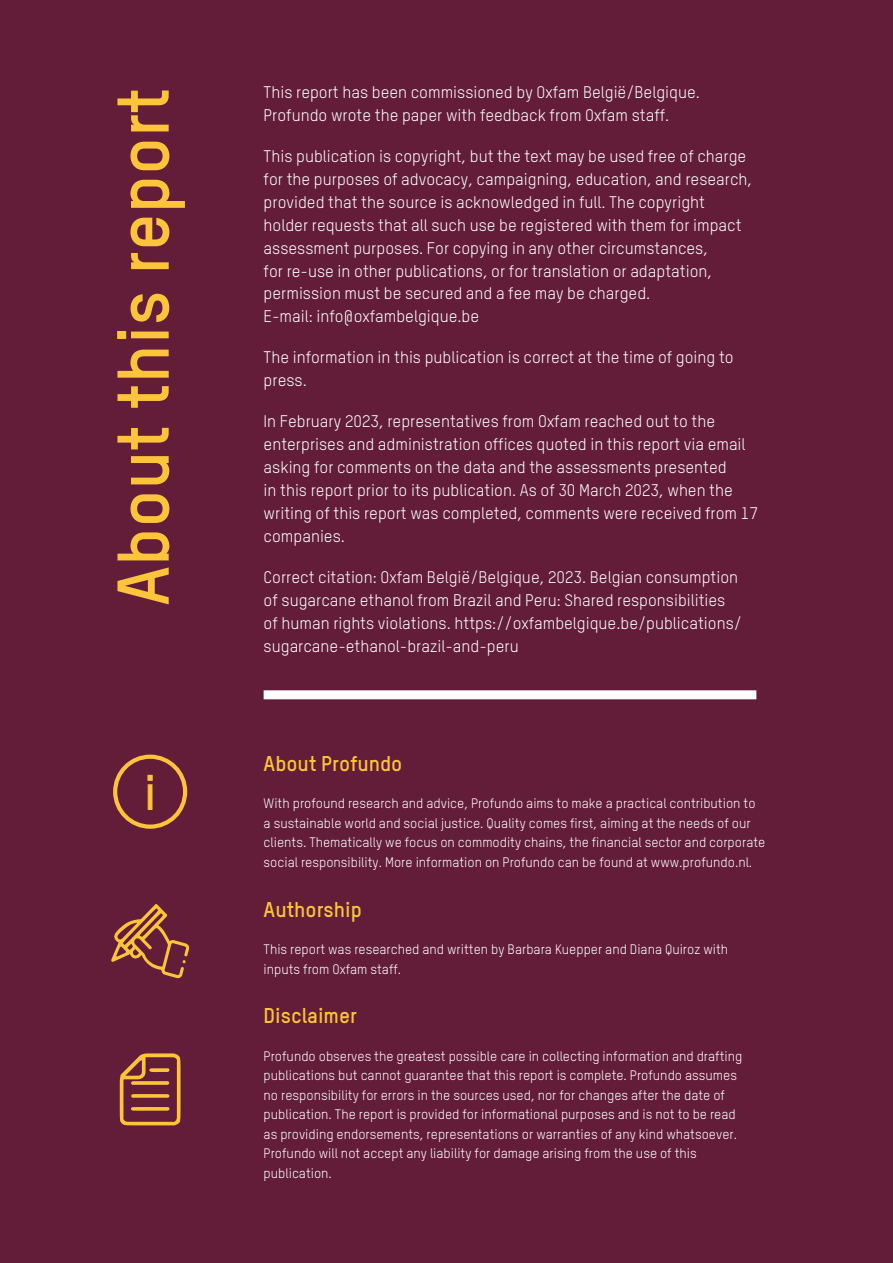
<style>
.page{position:relative;width:893px;height:1263px;background:#631d38}
.page>*{position:absolute;margin:0;border:0;box-sizing:border-box;transform-origin:0 0}
.t1{font:700 71.85px "TSTAR";color:#fbc43a}
.t2{font:700 49.05px "Oxfam TSTARPRO";color:#fbc43a}
.t3{font:700 21px "TSTAR";color:#fbc43a}
.t4{font:16.5px/23px "TSTAR";color:#fff}
.t5{font:13.5px/19.5px "TSTAR";color:#fff}
</style>
<div class="page">
<svg style="left:111px;top:904px;width:78px;height:75px"></svg>
<div style="left:113px;top:755px;width:74px;height:74px;border:4px solid #fbc43a;border-radius:50%"></div>
<svg style="left:120px;top:1053px;width:61px;height:72px"></svg>
<div style="left:264px;top:690px;width:492px;height:9px;background:#fff"></div>
<h1 class="t1" style="left:98px;top:606px;width:520px;rotate:-90deg">About this report</h1>
<h2 class="t2" style="left:144px;top:763px;width:14px">i</h2>
<p class="t4" style="left:264px;top:80px;width:438px">This report has been commissioned by Oxfam België/Belgique.<br>Profundo wrote the paper with feedback from Oxfam staff.</p>
<p class="t4" style="left:264px;top:144px;width:490px">This publication is copyright, but the text may be used free of charge for the purposes of advocacy, campaigning, education, and research, provided that the source is acknowledged in full. The copyright holder requests that all such use be registered with them for impact assessment purposes. For copying in any other circumstances,<br>for re‑use in other publications, or for translation or adaptation, permission must be secured and a fee may be charged.<br>E-mail: info@oxfambelgique.be</p>
<p class="t4" style="left:264px;top:346px;width:471px">The information in this publication is correct at the time of going to press.</p>
<p class="t4" style="left:264px;top:410px;width:496px">In February 2023, representatives from Oxfam reached out to the enterprises and administration offices quoted in this report via email asking for comments on the data and the assessments presented<br>in this report prior to its publication. As of 30 March 2023, when the writing of this report was completed, comments were received from 17 companies.</p>
<p class="t4" style="left:264px;top:565px;width:480px">Correct citation: Oxfam België/Belgique, 2023. Belgian consumption of sugarcane ethanol from Brazil and Peru: Shared responsibilities of human rights violations. https://oxfambelgique.be/publications/ sugarcane-ethanol-brazil-and-peru</p>
<p class="t3" style="left:264px;top:750px;width:140px">About Profundo</p>
<p class="t5" style="left:264px;top:794px;width:503px">With profound research and advice, Profundo aims to make a practical contribution to a sustainable world and social justice. Quality comes first, aiming at the needs of our clients. Thematically we focus on commodity chains, the financial sector and corporate social responsibility. More information on Profundo can be found at www.profundo.nl.</p>
<p class="t3" style="left:264px;top:896px;width:100px">Authorship</p>
<p class="t5" style="left:264px;top:939px;width:466px">This report was researched and written by Barbara Kuepper and Diana Quiroz with inputs from Oxfam staff.</p>
<p class="t3" style="left:264px;top:1003px;width:95px">Disclaimer</p>
<p class="t5" style="left:264px;top:1046px;width:480px">Profundo observes the greatest possible care in collecting information and drafting publications but cannot guarantee that this report is complete. Profundo assumes no responsibility for errors in the sources used, nor for changes after the date of publication. The report is provided for informational purposes and is not to be read as providing endorsements, representations or warranties of any kind whatsoever.<br>Profundo will not accept any liability for damage arising from the use of this publication.</p>
</div>
